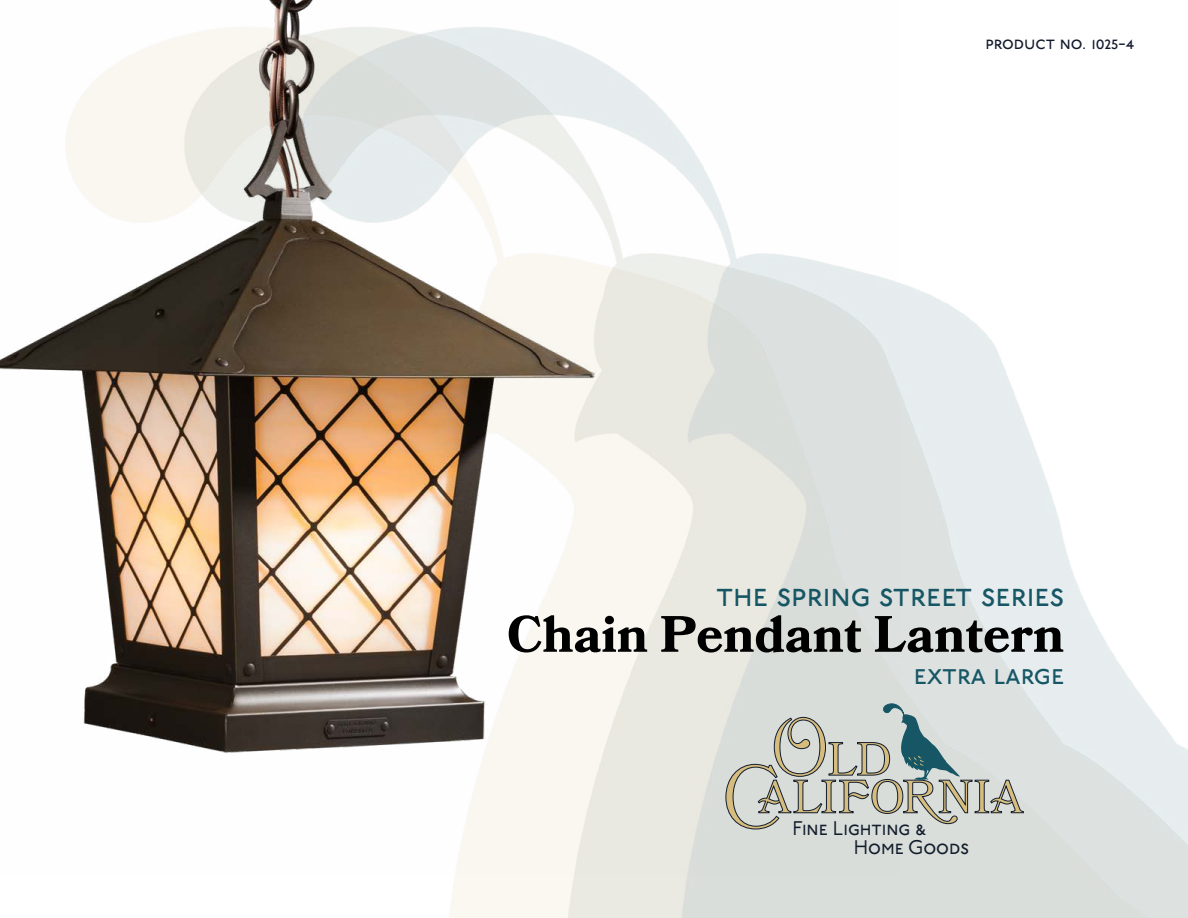
<style>
.page{position:relative;width:1188px;height:918px;background:#fff}
.page>*{position:absolute;margin:0;border:0;box-sizing:border-box;transform-origin:0 0}
.t1{font:700 51px "Bookmania";color:#000}
.t2{font:46.5px "Bookmania";letter-spacing:.025em;color:#d7be7f}
.t3{font:33px "P22 Underground Bk P";color:#175765}
.t4{font:28.5px "P22 Underground Bk P";color:#175765}
.t5{font:19.8px/18.1px "P22 Underground Bk P";color:#131e2d}
.t6{font:18px "P22 Underground Bk P";color:#131a2d}
.s1{font-weight:300;font-size:80.85px}
.s2{font-size:64.95px}
</style>
<div class="page">
<svg style="left:900px;top:702px;width:124px;height:127px;background:#bdc7c8"></svg>
<img style="left:0;top:0;width:900px;height:875px">
<p class="t6" style="left:985px;top:33px;width:150px">product no. 1025-4</p>
<h3 class="t3" style="left:716px;top:576px;width:350px">the spring street series</h3>
<h1 class="t1" style="left:507px;top:604px;width:559px">Chain Pendant Lantern</h1>
<h3 class="t4" style="left:914px;top:659px;width:152px">extra large</h3>
<h2 class="t2" style="left:770px;top:732px;width:123px"><span class="s1">O</span>LD</h2>
<h2 class="t2" style="left:723px;top:770px;width:301px"><span class="s2">C</span> ALIFORNIA</h2>
<p class="t5" style="left:854px;top:820px;width:117px;text-indent:-61px">Fine Lighting &amp;<br>Home Goods</p>
</div>
